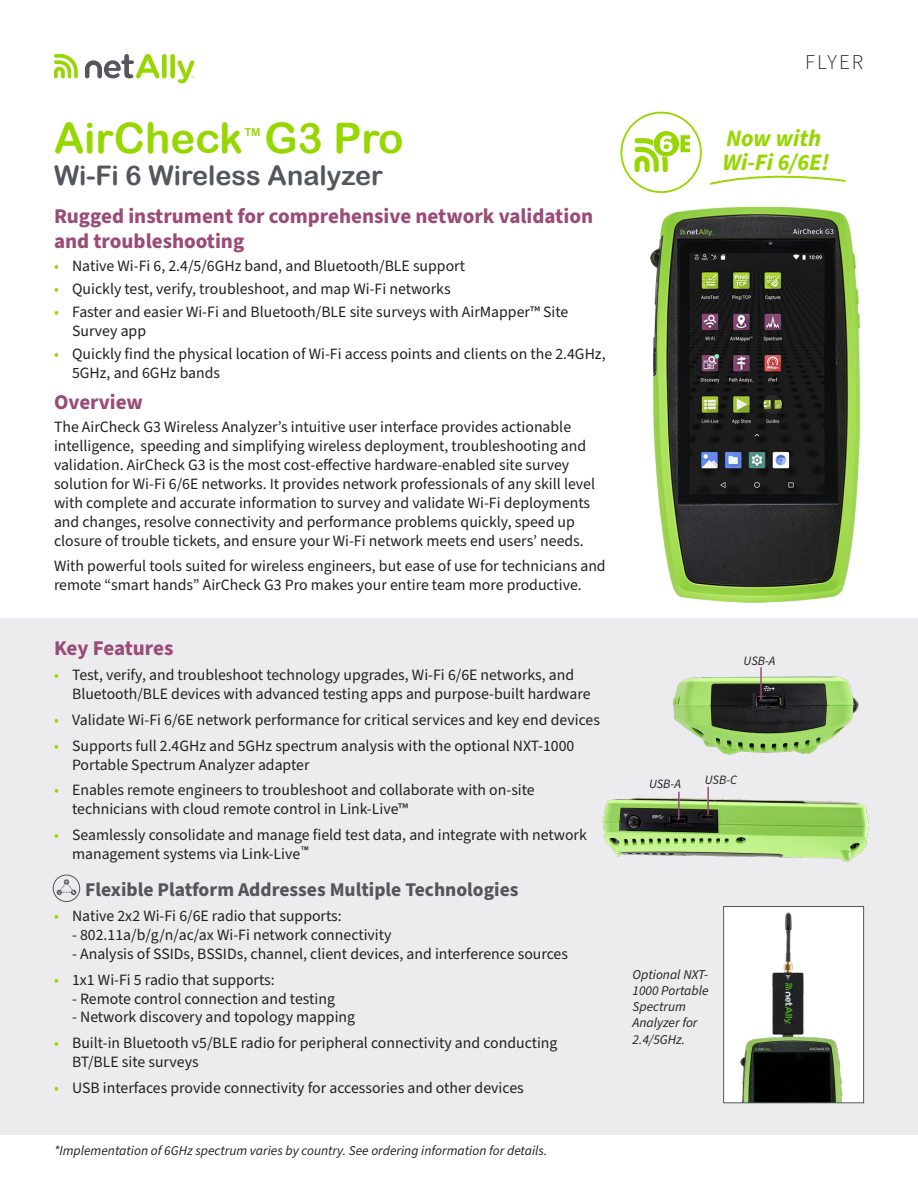
<style>
.page{position:relative;width:918px;height:1188px;background:#fff}
.page>*{position:absolute;margin:0;border:0;box-sizing:border-box;transform-origin:0 0}
.t1{font:42px "Arial Rounded MT Bold";color:#97d700}
.t2{font:27px "Arial Rounded MT Bold";color:#53565a}
.t3{font:italic 700 23.55px "Source Sans Pro";letter-spacing:-.005em;color:#97d700}
.t4{font:700 21px/25.2px "Source Sans Pro";color:#9a4b78}
.t5{font:300 21px "Source Sans Pro";letter-spacing:.1em;color:#231f20}
.t6{font:700 19.5px "Source Sans Pro";color:#53565a}
.t7{font:15.75px/18.9px "Source Sans Pro";color:#231f20}
.t8{font:italic 13.5px/16.2px "Source Sans Pro";color:#231f20}
.t9{font:italic 12.75px "Source Sans Pro";letter-spacing:-.005em;color:#231f20}
.s1{color:#97d700}
</style>
<div class="page">
<div style="left:0;top:618px;width:918px;height:517px;background:#ececee"></div>
<div style="left:53px;top:875px;width:27px;height:27px;border:1px solid #53565a;border-radius:50%"></div>
<svg style="left:57px;top:879px;width:19px;height:16px"></svg>
<svg style="left:54px;top:54px;width:24px;height:24px"></svg>
<div style="left:162px;top:54px;width:5px;height:24px;background:#97d700;border-radius:2px"></div>
<div style="left:170px;top:54px;width:5px;height:24px;background:#97d700;border-radius:2px"></div>
<svg style="left:85px;top:54px;width:75px;height:24px"></svg>
<svg style="left:178px;top:60px;width:16px;height:23px"></svg>
<img style="left:672px;top:676px;width:187px;height:79px">
<hr style="left:760px;top:667px;width:2px;height:33px;background:#9a4b78">
<img style="left:602px;top:786px;width:267px;height:75px">
<hr style="left:678px;top:792px;width:2px;height:28px;background:#9a4b78">
<hr style="left:707px;top:787px;width:2px;height:28px;background:#9a4b78">
<img style="left:725px;top:908px;width:137px;height:193px">
<div style="left:723px;top:906px;width:141px;height:197px;border:1px solid #53565a"></div>
<img style="left:650px;top:206px;width:211px;height:397px">
<div style="left:620px;top:112px;width:82px;height:81px;border:2px solid #97d700;border-radius:50%"></div>
<svg style="left:635px;top:131px;width:55px;height:41px"></svg>
<svg style="left:710px;top:175px;width:136px;height:10px"></svg>
<p class="t1" style="left:54px;top:113px;width:351px">AirCheck<sup>™</sup> G3 Pro</p>
<p class="t2" style="left:54px;top:160px;width:330px">Wi-Fi 6 Wireless Analyzer</p>
<p class="t4" style="left:54px;top:203px;width:541px">Rugged instrument for comprehensive network validation and troubleshooting</p>
<p class="t7" style="left:54px;top:257px;width:413px"><span class="s1">•</span> Native Wi-Fi 6, 2.4/5/6GHz band, and Bluetooth/BLE support</p>
<p class="t7" style="left:54px;top:280px;width:398px"><span class="s1">•</span> Quickly test, verify, troubleshoot, and map Wi-Fi networks</p>
<p class="t7" style="left:72px;top:303px;width:498px;text-indent:-18px"><span class="s1">•</span> Faster and easier Wi-Fi and Bluetooth/BLE site surveys with AirMapper™ Site<br>Survey app</p>
<p class="t7" style="left:72px;top:345px;width:535px;text-indent:-18px"><span class="s1">•</span> Quickly find the physical location of Wi-Fi access points and clients on the 2.4GHz,<br>5GHz, and 6GHz bands</p>
<p class="t4" style="left:54px;top:390px;width:91px">Overview</p>
<p class="t7" style="left:54px;top:418px;width:543px">The AirCheck G3 Wireless Analyzer’s intuitive user interface provides actionable intelligence, speeding and simplifying wireless deployment, troubleshooting and validation. AirCheck G3 is the most cost-effective hardware-enabled site survey solution for Wi-Fi 6/6E networks. It provides network professionals of any skill level with complete and accurate information to survey and validate Wi-Fi deployments and changes, resolve connectivity and performance problems quickly, speed up closure of trouble tickets, and ensure your Wi-Fi network meets end users’ needs.</p>
<p class="t7" style="left:54px;top:557px;width:553px">With powerful tools suited for wireless engineers, but ease of use for technicians and remote “smart hands” AirCheck G3 Pro makes your entire team more productive.</p>
<p class="t4" style="left:54px;top:636px;width:121px">Key Features</p>
<p class="t7" style="left:72px;top:666px;width:520px;text-indent:-18px"><span class="s1">•</span> Test, verify, and troubleshoot technology upgrades, Wi-Fi 6/6E networks, and<br>Bluetooth/BLE devices with advanced testing apps and purpose-built hardware</p>
<p class="t7" style="left:54px;top:711px;width:547px"><span class="s1">•</span> Validate Wi-Fi 6/6E network performance for critical services and key end devices</p>
<p class="t7" style="left:72px;top:736px;width:504px;text-indent:-18px"><span class="s1">•</span> Supports full 2.4GHz and 5GHz spectrum analysis with the optional NXT-1000<br>Portable Spectrum Analyzer adapter</p>
<p class="t7" style="left:54px;top:781px;width:482px"><span class="s1">•</span> Enables remote engineers to troubleshoot and collaborate with on-site</p>
<p class="t7" style="left:72px;top:800px;width:338px">technicians with cloud remote control in Link-Live™</p>
<p class="t7" style="left:72px;top:826px;width:516px;text-indent:-18px"><span class="s1">•</span> Seamlessly consolidate and manage field test data, and integrate with network management systems via Link-Live<sup>™</sup></p>
<p class="t6" style="left:85px;top:876px;width:435px">Flexible Platform Addresses Multiple Technologies</p>
<p class="t7" style="left:54px;top:907px;width:289px"><span class="s1">•</span> Native 2x2 Wi-Fi 6/6E radio that supports:</p>
<p class="t7" style="left:72px;top:926px;width:321px">- 802.11a/b/g/n/ac/ax Wi-Fi network connectivity</p>
<p class="t7" style="left:72px;top:945px;width:497px">- Analysis of SSIDs, BSSIDs, channel, client devices, and interference sources</p>
<p class="t7" style="left:54px;top:970px;width:222px"><span class="s1">•</span> 1x1 Wi-Fi 5 radio that supports:</p>
<p class="t7" style="left:72px;top:989px;width:264px">- Remote control connection and testing</p>
<p class="t7" style="left:72px;top:1008px;width:285px">- Network discovery and topology mapping</p>
<p class="t7" style="left:72px;top:1034px;width:487px;text-indent:-18px"><span class="s1">•</span> Built-in Bluetooth v5/BLE radio for peripheral connectivity and conducting<br>BT/BLE site surveys</p>
<p class="t7" style="left:54px;top:1078px;width:471px"><span class="s1">•</span> USB interfaces provide connectivity for accessories and other devices</p>
<p class="t8" style="left:54px;top:1143px;width:495px">*Implementation of 6GHz spectrum varies by country. See ordering information for details.</p>
<p class="t5" style="left:805px;top:48px;width:60px">FLYER</p>
<p class="t3" style="left:726px;top:122px;width:96px">Now with</p>
<p class="t3" style="left:722px;top:146px;width:108px">Wi-Fi 6/6E!</p>
<p class="t9" style="left:744px;top:652px;width:33px">USB-A</p>
<p class="t9" style="left:649px;top:775px;width:33px">USB-A</p>
<p class="t9" style="left:705px;top:772px;width:34px">USB-C</p>
<p class="t8" style="left:633px;top:967px;width:77px">Optional NXT-<br>1000 Portable<br>Spectrum<br>Analyzer for<br>2.4/5GHz.</p>
</div>
